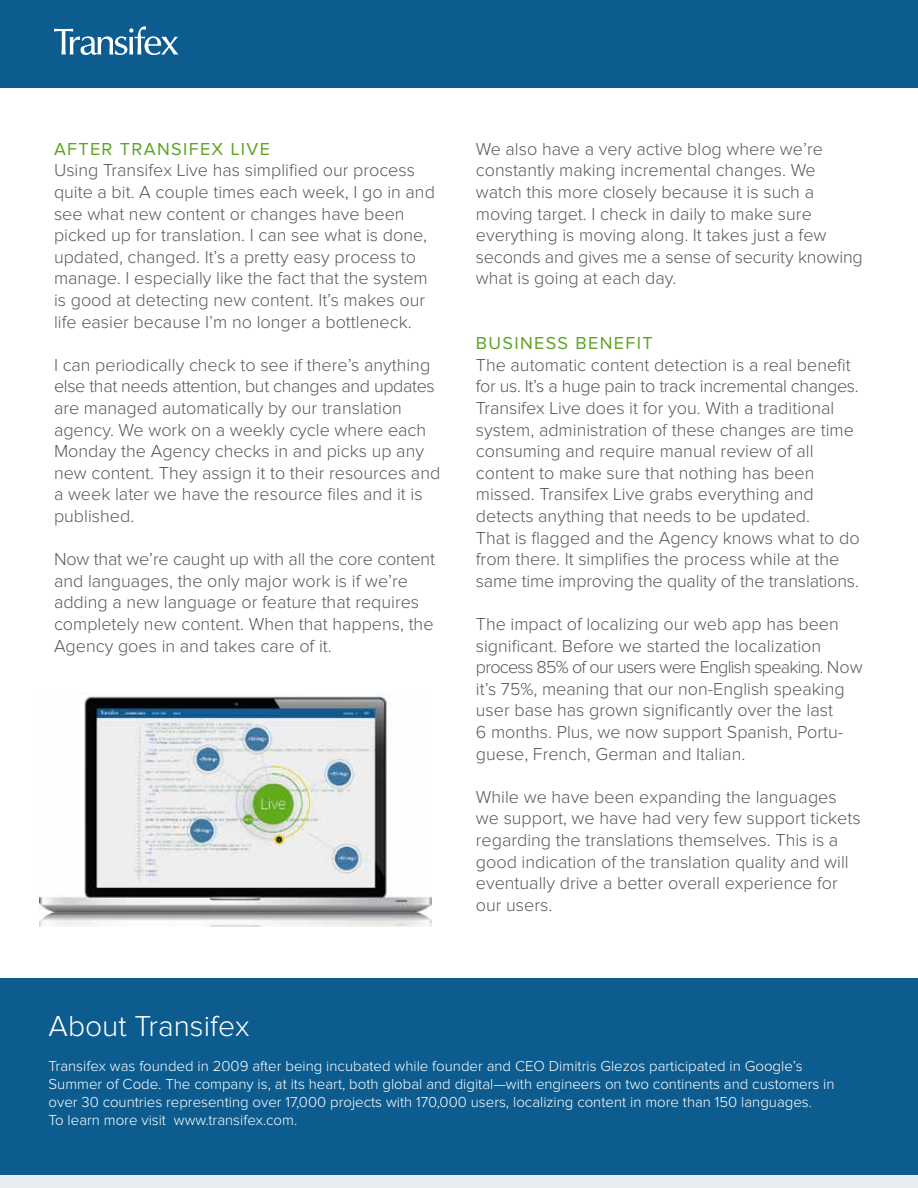
<style>
.page{position:relative;width:918px;height:1188px;background:#fff}
.page>*{position:absolute;margin:0;border:0;box-sizing:border-box;transform-origin:0 0}
.t1{font:300 30px "Proxima Nova";color:#fff}
.t2{font:300 18px/21.6px "Proxima Nova";color:#595959}
.t3{font:18px "Proxima Nova";letter-spacing:.075em;color:#5ca324}
.t4{font:300 15px/18px "Proxima Nova";color:#fff}
</style>
<div class="page">
<div style="left:0;top:0;width:918px;height:88px;background:#0d5c8f"></div>
<svg style="left:54px;top:26px;width:124px;height:29px"></svg>
<div style="left:0;top:1175px;width:918px;height:13px;background:#e8edf2"></div>
<img style="left:40px;top:692px;width:392px;height:234px">
<div style="left:0;top:978px;width:918px;height:197px;background:#0d5c8f"></div>
<p class="t3" style="left:54px;top:141px;width:218px">AFTER TRANSIFEX LIVE</p>
<p class="t2" style="left:54px;top:160px;width:382px">Using Transifex Live has simplified our process quite a bit. A couple times each week, I go in and see what new content or changes have been picked up for translation. I can see what is done, updated, changed. It’s a pretty easy process to manage. I especially like the fact that the system is good at detecting new content. It’s makes our life easier because I’m no longer a bottleneck.</p>
<p class="t2" style="left:54px;top:355px;width:388px">I can periodically check to see if there’s anything else that needs attention, but changes and updates are managed automatically by our translation agency. We work on a weekly cycle where each Monday the Agency checks in and picks up any new content. They assign it to their resources and a week later we have the resource files and it is published.</p>
<p class="t2" style="left:54px;top:549px;width:382px">Now that we’re caught up with all the core content and languages, the only major work is if we’re adding a new language or feature that requires completely new content. When that happens, the Agency goes in and takes care of it.</p>
<p class="t2" style="left:476px;top:139px;width:388px">We also have a very active blog where we’re constantly making incremental changes. We watch this more closely because it is such a moving target. I check in daily to make sure everything is moving along. It takes just a few seconds and gives me a sense of security knowing what is going at each day.</p>
<p class="t3" style="left:476px;top:335px;width:178px">BUSINESS BENEFIT</p>
<p class="t2" style="left:476px;top:355px;width:385px">The automatic content detection is a real benefit for us. It’s a huge pain to track incremental changes.<br>Transifex Live does it for you. With a traditional system, administration of these changes are time consuming and require manual review of all content to make sure that nothing has been missed. Transifex Live grabs everything and detects anything that needs to be updated.<br>That is flagged and the Agency knows what to do from there. It simplifies the process while at the same time improving the quality of the translations.</p>
<p class="t2" style="left:476px;top:614px;width:388px">The impact of localizing our web app has been significant. Before we started the localization process 85% of our users were English speaking. Now it’s 75%, meaning that our non-English speaking user base has grown significantly over the last<br>6 months. Plus, we now support Spanish, Portu&shy;guese, French, German and Italian.</p>
<p class="t2" style="left:476px;top:787px;width:386px">While we have been expanding the languages we support, we have had very few support tickets regarding the translations themselves. This is a good indication of the translation quality and will eventually drive a better overall experience for our users.</p>
<h1 class="t1" style="left:49px;top:1012px;width:202px">About Transifex</h1>
<p class="t4" style="left:49px;top:1057px;width:787px">Transifex was founded in 2009 after being incubated while founder and CEO Dimitris Glezos participated in Google’s Summer of Code. The company is, at its heart, both global and digital—with engineers on two continents and customers in over 30 countries representing over 17,000 projects with 170,000 users, localizing content in more than 150 languages.<br>To learn more visit www.transifex.com.</p>
</div>
